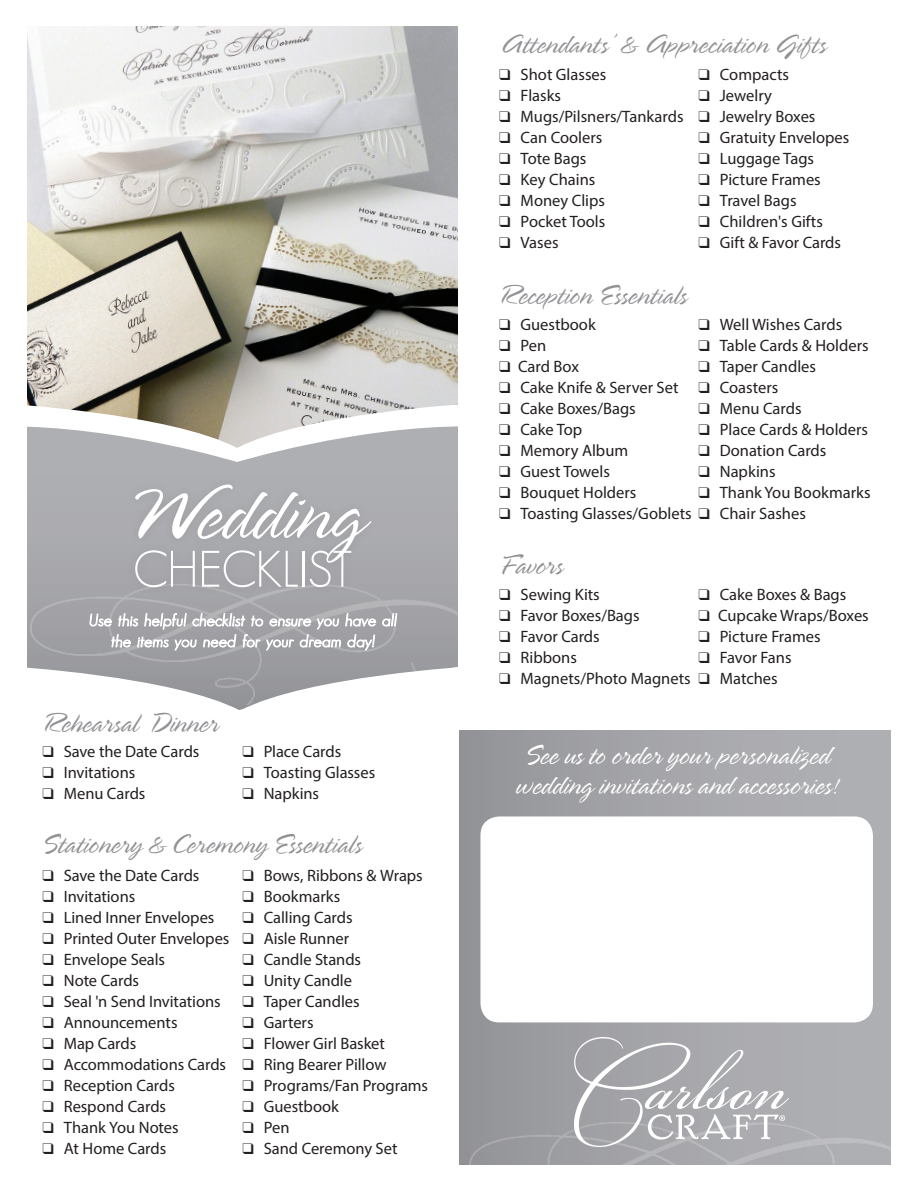
<style>
.page{position:relative;width:918px;height:1188px;background:#fff}
.page>*{position:absolute;margin:0;border:0;box-sizing:border-box;transform-origin:0 0}
.t1{font:300 82.5px "Spring";color:#fff}
.t2{font:50.25px "Sans Serif";letter-spacing:-.015em;color:#fff}
.t3{font:300 30px "Spring";color:#919295}
.t4{font:300 30px/30px "Spring";color:#fff}
.t5{font:16.5px "Myriad Pro";color:#231f20}
</style>
<div class="page">
<img style="left:27px;top:26px;width:431px;height:374px">
<svg style="left:27px;top:400px;width:431px;height:266px;background:#ababae"></svg>
<img style="left:30px;top:585px;width:428px;height:81px">
<svg style="left:382px;top:613px;width:15px;height:14px"></svg>
<svg style="left:89px;top:612px;width:287px;height:42px;background:#b2b2b6"></svg>
<svg style="left:27px;top:404px;width:431px;height:58px"></svg>
<div style="left:126px;top:541px;width:234px;height:55px;background:#a4a4a8"></div>
<div style="left:126px;top:475px;width:254px;height:97px;background:#a8a8ac"></div>
<svg style="left:27px;top:666px;width:431px;height:44px"></svg>
<div style="left:459px;top:730px;width:459px;height:458px;background:linear-gradient(to right,#96969a,#b5b6ba)"></div>
<img style="left:575px;top:1037px;width:214px;height:86px">
<img style="left:469px;top:1123px;width:422px;height:43px">
<div style="left:481px;top:817px;width:391px;height:205px;background:#fff;border-radius:18px"></div>
<div style="left:480px;top:816px;width:393px;height:206px;border:2px solid #fff;border-radius:18px"></div>
<div style="left:891px;top:0;width:27px;height:1188px;background:#fff"></div>
<div style="left:0;top:1166px;width:918px;height:22px;background:#fff"></div>
<h1 class="t1" style="left:124px;top:474px;width:240px">Wedding</h1>
<h2 class="t2" style="left:133px;top:541px;width:222px">CHECKLIST</h2>
<h3 class="t3" style="left:42px;top:708px;width:177px">Rehearsal Dinner</h3>
<p class="t5" style="left:42px;top:741px;width:158px">❑ Save the Date Cards</p>
<p class="t5" style="left:42px;top:762px;width:94px">❑ Invitations</p>
<p class="t5" style="left:42px;top:783px;width:104px">❑ Menu Cards</p>
<p class="t5" style="left:242px;top:741px;width:100px">❑ Place Cards</p>
<p class="t5" style="left:242px;top:762px;width:134px">❑ Toasting Glasses</p>
<p class="t5" style="left:242px;top:783px;width:78px">❑ Napkins</p>
<h3 class="t3" style="left:42px;top:830px;width:321px">Stationery &amp;Ceremony Essentials</h3>
<p class="t5" style="left:42px;top:866px;width:158px">❑ Save the Date Cards</p>
<p class="t5" style="left:42px;top:887px;width:94px">❑ Invitations</p>
<p class="t5" style="left:42px;top:908px;width:174px">❑ Lined Inner Envelopes</p>
<p class="t5" style="left:42px;top:929px;width:189px">❑ Printed Outer Envelopes</p>
<p class="t5" style="left:42px;top:950px;width:124px">❑ Envelope Seals</p>
<p class="t5" style="left:42px;top:971px;width:98px">❑ Note Cards</p>
<p class="t5" style="left:42px;top:992px;width:180px">❑ Seal 'n Send Invitations</p>
<p class="t5" style="left:42px;top:1013px;width:137px">❑ Announcements</p>
<p class="t5" style="left:42px;top:1034px;width:95px">❑ Map Cards</p>
<p class="t5" style="left:42px;top:1055px;width:185px">❑ Accommodations Cards</p>
<p class="t5" style="left:42px;top:1076px;width:134px">❑ Reception Cards</p>
<p class="t5" style="left:42px;top:1097px;width:125px">❑ Respond Cards</p>
<p class="t5" style="left:42px;top:1118px;width:138px">❑ Thank You Notes</p>
<p class="t5" style="left:42px;top:1139px;width:125px">❑ At Home Cards</p>
<p class="t5" style="left:242px;top:866px;width:182px">❑ Bows, Ribbons &amp; Wraps</p>
<p class="t5" style="left:242px;top:887px;width:99px">❑ Bookmarks</p>
<p class="t5" style="left:242px;top:908px;width:112px">❑ Calling Cards</p>
<p class="t5" style="left:242px;top:929px;width:108px">❑ Aisle Runner</p>
<p class="t5" style="left:242px;top:950px;width:120px">❑ Candle Stands</p>
<p class="t5" style="left:242px;top:971px;width:111px">❑ Unity Candle</p>
<p class="t5" style="left:242px;top:992px;width:119px">❑ Taper Candles</p>
<p class="t5" style="left:242px;top:1013px;width:73px">❑ Garters</p>
<p class="t5" style="left:242px;top:1034px;width:144px">❑ Flower Girl Basket</p>
<p class="t5" style="left:242px;top:1055px;width:146px">❑ Ring Bearer Pillow</p>
<p class="t5" style="left:242px;top:1076px;width:187px">❑ Programs/Fan Programs</p>
<p class="t5" style="left:242px;top:1097px;width:98px">❑ Guestbook</p>
<p class="t5" style="left:242px;top:1118px;width:49px">❑ Pen</p>
<p class="t5" style="left:242px;top:1139px;width:157px">❑ Sand Ceremony Set</p>
<h3 class="t3" style="left:501px;top:30px;width:327px">Attendants’ &amp; Appreciation Gifts</h3>
<p class="t5" style="left:499px;top:65px;width:109px">❑ Shot Glasses</p>
<p class="t5" style="left:499px;top:86px;width:63px">❑ Flasks</p>
<p class="t5" style="left:499px;top:107px;width:186px">❑ Mugs/Pilsners/Tankards</p>
<p class="t5" style="left:499px;top:128px;width:105px">❑ Can Coolers</p>
<p class="t5" style="left:499px;top:149px;width:89px">❑ Tote Bags</p>
<p class="t5" style="left:499px;top:170px;width:98px">❑ Key Chains</p>
<p class="t5" style="left:499px;top:191px;width:107px">❑ Money Clips</p>
<p class="t5" style="left:499px;top:212px;width:108px">❑ Pocket Tools</p>
<p class="t5" style="left:499px;top:233px;width:61px">❑ Vases</p>
<p class="t5" style="left:699px;top:65px;width:92px">❑ Compacts</p>
<p class="t5" style="left:699px;top:86px;width:75px">❑ Jewelry</p>
<p class="t5" style="left:699px;top:107px;width:118px">❑ Jewelry Boxes</p>
<p class="t5" style="left:699px;top:128px;width:152px">❑ Gratuity Envelopes</p>
<p class="t5" style="left:699px;top:149px;width:117px">❑ Luggage Tags</p>
<p class="t5" style="left:699px;top:170px;width:124px">❑ Picture Frames</p>
<p class="t5" style="left:699px;top:191px;width:100px">❑ Travel Bags</p>
<p class="t5" style="left:699px;top:212px;width:126px">❑ Children's Gifts</p>
<p class="t5" style="left:699px;top:233px;width:144px">❑ Gift &amp; Favor Cards</p>
<h3 class="t3" style="left:499px;top:280px;width:189px">Reception Essentials</h3>
<p class="t5" style="left:499px;top:314px;width:98px">❑ Guestbook</p>
<p class="t5" style="left:499px;top:335px;width:49px">❑ Pen</p>
<p class="t5" style="left:499px;top:356px;width:81px">❑ Card Box</p>
<p class="t5" style="left:499px;top:377px;width:181px">❑ Cake Knife &amp; Server Set</p>
<p class="t5" style="left:499px;top:398px;width:138px">❑ Cake Boxes/Bags</p>
<p class="t5" style="left:499px;top:419px;width:85px">❑ Cake Top</p>
<p class="t5" style="left:499px;top:440px;width:131px">❑ Memory Album</p>
<p class="t5" style="left:499px;top:461px;width:112px">❑ Guest Towels</p>
<p class="t5" style="left:499px;top:482px;width:139px">❑ Bouquet Holders</p>
<p class="t5" style="left:499px;top:503px;width:308px">❑ Toasting Glasses/Goblets ❑ Chair Sashes</p>
<p class="t5" style="left:698px;top:314px;width:145px">❑ Well Wishes Cards</p>
<p class="t5" style="left:698px;top:335px;width:172px">❑ Table Cards &amp; Holders</p>
<p class="t5" style="left:698px;top:356px;width:119px">❑ Taper Candles</p>
<p class="t5" style="left:698px;top:377px;width:81px">❑ Coasters</p>
<p class="t5" style="left:698px;top:398px;width:105px">❑ Menu Cards</p>
<p class="t5" style="left:698px;top:419px;width:171px">❑ Place Cards &amp; Holders</p>
<p class="t5" style="left:698px;top:440px;width:130px">❑ Donation Cards</p>
<p class="t5" style="left:698px;top:461px;width:79px">❑ Napkins</p>
<p class="t5" style="left:698px;top:482px;width:174px">❑ Thank You Bookmarks</p>
<h3 class="t3" style="left:499px;top:551px;width:65px">Favors</h3>
<p class="t5" style="left:499px;top:584px;width:102px">❑ Sewing Kits</p>
<p class="t5" style="left:499px;top:605px;width:142px">❑ Favor Boxes/Bags</p>
<p class="t5" style="left:499px;top:626px;width:102px">❑ Favor Cards</p>
<p class="t5" style="left:499px;top:647px;width:79px">❑ Ribbons</p>
<p class="t5" style="left:499px;top:668px;width:193px">❑ Magnets/Photo Magnets</p>
<p class="t5" style="left:698px;top:584px;width:149px">❑ Cake Boxes &amp; Bags</p>
<p class="t5" style="left:698px;top:605px;width:172px">❑ Cupcake Wraps/Boxes</p>
<p class="t5" style="left:698px;top:626px;width:124px">❑ Picture Frames</p>
<p class="t5" style="left:698px;top:647px;width:95px">❑ Favor Fans</p>
<p class="t5" style="left:698px;top:668px;width:81px">❑ Matches</p>
<h3 class="t4" style="left:516px;top:742px;width:325px">See us to order your personalized wedding invitations and accessories!</h3>
</div>
